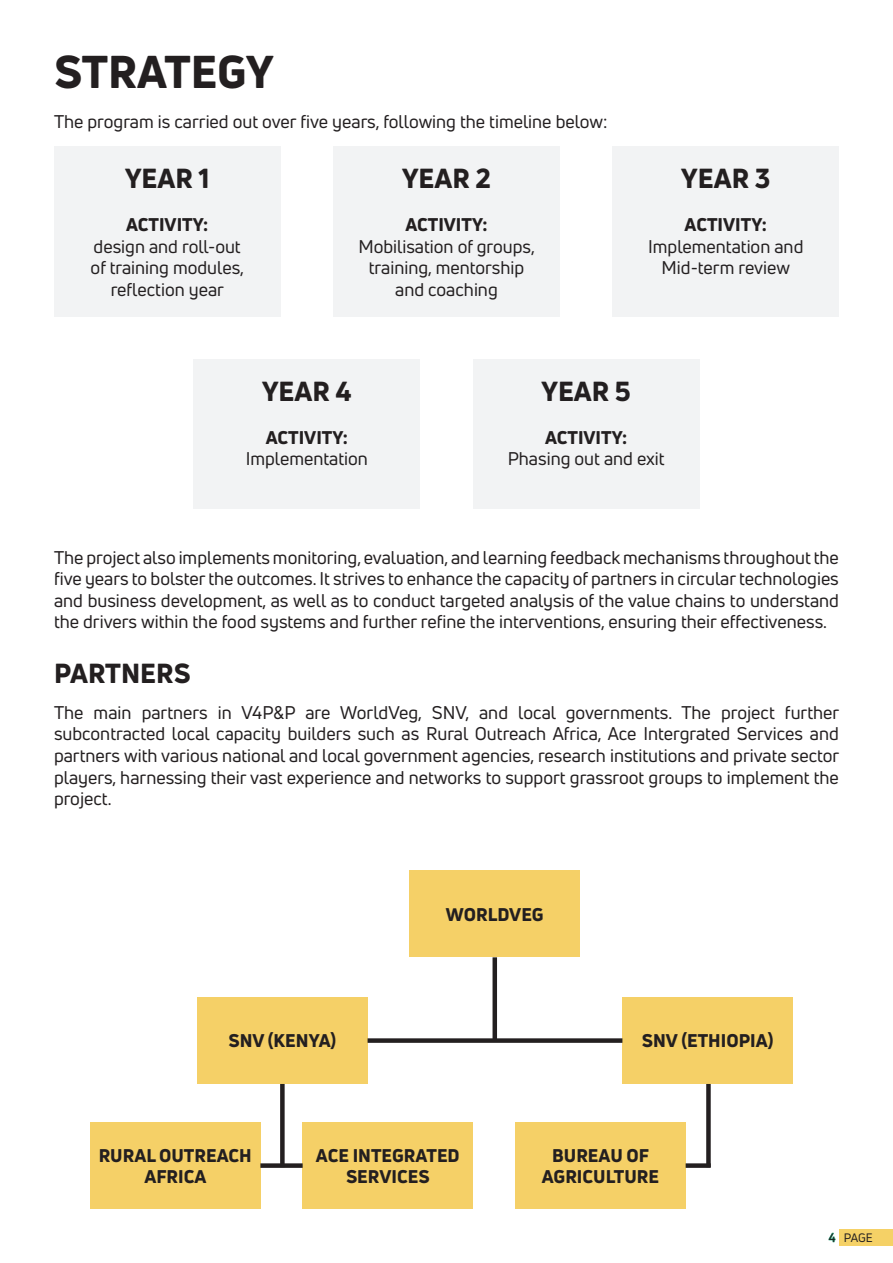
<style>
.page{position:relative;width:893px;height:1263px;background:#fff}
.page>*{position:absolute;margin:0;border:0;box-sizing:border-box;transform-origin:0 0}
.t1{font:800 45px "Uni Neue";letter-spacing:-.01em;color:#231f20}
.t2{font:800 27px "Uni Neue";color:#231f20}
.t3{font:18px/21.6px "Uni Neue";color:#231f20;text-align:center}
.t4{font:800 18px/21.6px "Uni Neue";color:#231f20;text-align:center}
.t5{font:12px "Uni Neue";color:#231f20}
.s1{color:#299e79}
</style>
<div class="page">
<div style="left:840px;top:1229px;width:53px;height:17px;background:#f5d166"></div>
<div style="left:54px;top:146px;width:226px;height:171px;background:#f2f3f4"></div>
<div style="left:333px;top:146px;width:227px;height:171px;background:#f2f3f4"></div>
<div style="left:194px;top:359px;width:226px;height:149px;background:#f2f3f4"></div>
<div style="left:613px;top:146px;width:226px;height:171px;background:#f2f3f4"></div>
<div style="left:473px;top:359px;width:226px;height:149px;background:#f2f3f4"></div>
<div style="left:410px;top:870px;width:170px;height:87px;background:#f5d067"></div>
<div style="left:622px;top:997px;width:171px;height:87px;background:#f5d067"></div>
<div style="left:197px;top:997px;width:171px;height:87px;background:#f5d067"></div>
<div style="left:90px;top:1122px;width:170px;height:87px;background:#f5d067"></div>
<div style="left:303px;top:1122px;width:170px;height:87px;background:#f5d067"></div>
<div style="left:515px;top:1122px;width:171px;height:87px;background:#f5d067"></div>
<div style="left:492px;top:957px;width:5px;height:83px;background:#231f20"></div>
<div style="left:280px;top:1084px;width:5px;height:83px;background:#231f20"></div>
<div style="left:706px;top:1084px;width:5px;height:83px;background:#231f20"></div>
<div style="left:368px;top:1038px;width:254px;height:5px;background:#231f20"></div>
<div style="left:260px;top:1163px;width:43px;height:5px;background:#231f20"></div>
<div style="left:686px;top:1163px;width:25px;height:5px;background:#231f20"></div>
<p class="t1" style="left:54px;top:41px;width:221px">STRATEGY</p>
<p class="t3" style="left:54px;top:111px;width:555px">The program is carried out over five years, following the timeline below:</p>
<p class="t2" style="left:125px;top:160px;width:86px">YEAR 1</p>
<p class="t4" style="left:126px;top:214px;width:84px">ACTIVITY:</p>
<p class="t3" style="left:91px;top:235px;width:155px">design and roll-out of training modules, reflection year</p>
<p class="t2" style="left:402px;top:160px;width:90px">YEAR 2</p>
<p class="t4" style="left:405px;top:214px;width:84px">ACTIVITY:</p>
<p class="t3" style="left:358px;top:235px;width:178px">Mobilisation of groups, training, mentorship and coaching</p>
<p class="t2" style="left:681px;top:160px;width:90px">YEAR 3</p>
<p class="t4" style="left:685px;top:214px;width:84px">ACTIVITY:</p>
<p class="t3" style="left:648px;top:235px;width:157px">Implementation and<br>Mid-term review</p>
<p class="t2" style="left:262px;top:373px;width:91px">YEAR 4</p>
<p class="t4" style="left:266px;top:426px;width:84px">ACTIVITY:</p>
<p class="t3" style="left:246px;top:448px;width:124px">Implementation</p>
<p class="t2" style="left:541px;top:373px;width:91px">YEAR 5</p>
<p class="t4" style="left:545px;top:426px;width:84px">ACTIVITY:</p>
<p class="t3" style="left:508px;top:448px;width:158px">Phasing out and exit</p>
<p class="t3" style="left:54px;top:546px;width:786px;text-align:justify">The project also implements monitoring, evaluation, and learning feedback mechanisms throughout the five years to bolster the outcomes. It strives to enhance the capacity of partners in circular technologies and business development, as well as to conduct targeted analysis of the value chains to understand the drivers within the food systems and further refine the interventions, ensuring their effectiveness.</p>
<p class="t2" style="left:54px;top:655px;width:138px">PARTNERS</p>
<p class="t3" style="left:54px;top:701px;width:787px;text-align:justify">The main partners in V4P&amp;P are WorldVeg, SNV, and local governments. The project further subcontracted local capacity builders such as Rural Outreach Africa, Ace Intergrated Services and partners with various national and local government agencies, research institutions and private sector players, harnessing their vast experience and networks to support grassroot groups to implement the project.</p>
<p class="t4" style="left:446px;top:903px;width:99px">WORLDVEG</p>
<p class="t4" style="left:228px;top:1030px;width:109px">SNV (KENYA)</p>
<p class="t4" style="left:642px;top:1030px;width:133px">SNV (ETHIOPIA)</p>
<p class="t4" style="left:99px;top:1144px;width:154px">RURAL OUTREACH<br>AFRICA</p>
<p class="t4" style="left:316px;top:1144px;width:145px">ACE INTEGRATED<br>SERVICES</p>
<p class="t4" style="left:542px;top:1144px;width:119px">BUREAU OF<br>AGRICULTURE</p>
<p class="t5" style="left:829px;top:1230px;width:46px"><span class="s1">4</span> PAGE</p>
</div>
